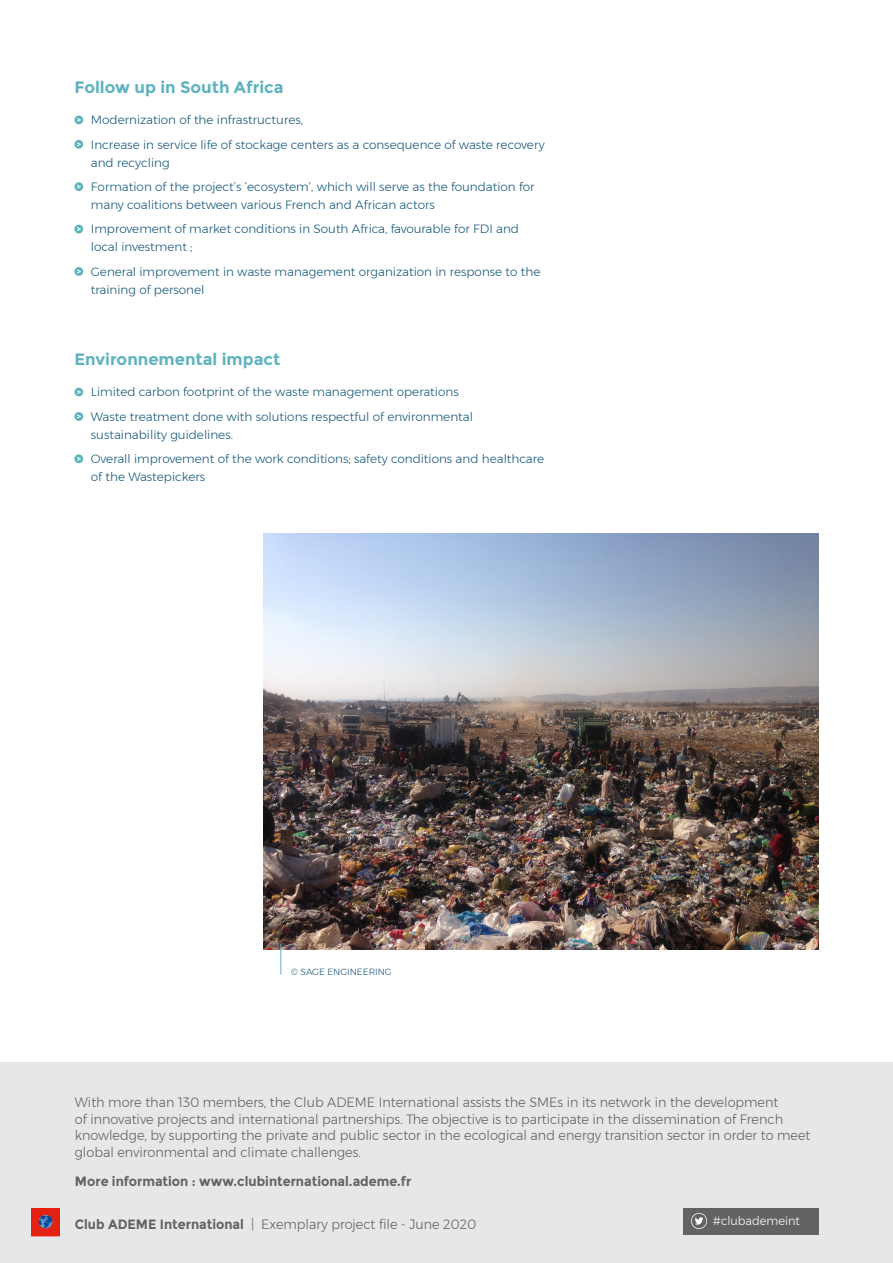
<style>
.page{position:relative;width:893px;height:1263px;background:#fff}
.page>*{position:absolute;margin:0;border:0;box-sizing:border-box;transform-origin:0 0}
.t1{font:700 16.5px "Montserrat";color:#5fb3be}
.t2{font:300 13.5px/16.5px "Montserrat";color:#636366;scale:.95 1}
.t3{font:700 13.5px "Montserrat";color:#636366;scale:.95 1}
.t4{font:300 12px/18px "Montserrat";color:#195a7b}
.t5{font:300 12px "Montserrat";color:#fff;scale:.95 1}
.t6{font:300 9px "Montserrat";color:#195a7b}
.s1{font-weight:700}
</style>
<div class="page">
<div style="left:0;top:1062px;width:893px;height:201px;background:#e6e7e9"></div>
<img style="left:31px;top:1208px;width:29px;height:28px">
<div style="left:683px;top:1208px;width:136px;height:27px;background:#636366"></div>
<svg style="left:691px;top:1213px;width:16px;height:16px"></svg>
<svg style="left:74px;top:115px;width:9px;height:9px"></svg>
<svg style="left:77px;top:118px;width:4px;height:4px"></svg>
<div style="left:74px;top:140px;width:9px;height:9px;background:#5fb3be;border-radius:50%"></div>
<svg style="left:77px;top:142px;width:4px;height:4px"></svg>
<svg style="left:74px;top:182px;width:9px;height:9px"></svg>
<div style="left:74px;top:225px;width:9px;height:8px;background:#5fb3be;border-radius:50%"></div>
<svg style="left:77px;top:227px;width:4px;height:4px"></svg>
<svg style="left:74px;top:267px;width:9px;height:9px"></svg>
<svg style="left:77px;top:269px;width:4px;height:4px"></svg>
<div style="left:74px;top:388px;width:9px;height:8px;background:#5fb3be;border-radius:50%"></div>
<svg style="left:77px;top:390px;width:4px;height:4px"></svg>
<svg style="left:74px;top:412px;width:9px;height:9px"></svg>
<svg style="left:77px;top:414px;width:4px;height:4px"></svg>
<svg style="left:74px;top:454px;width:9px;height:9px"></svg>
<svg style="left:77px;top:457px;width:4px;height:4px"></svg>
<img style="left:264px;top:534px;width:555px;height:416px">
<hr style="left:281px;top:944px;width:1px;height:31px;background:#5fb3be">
<p class="t1" style="left:74px;top:77px;width:211px">Follow up in South Africa</p>
<p class="t4" style="left:91px;top:111px;width:214px">Modernization of the infrastructures,</p>
<p class="t4" style="left:91px;top:135px;width:455px">Increase in service life of stockage centers as a consequence of waste recovery and recycling</p>
<p class="t4" style="left:91px;top:178px;width:445px">Formation of the project’s ‘ecosystem’, which will serve as the foundation for many coalitions between various French and African actors</p>
<p class="t4" style="left:91px;top:220px;width:430px">Improvement of market conditions in South Africa, favourable for FDI and local investment ;</p>
<p class="t4" style="left:91px;top:262px;width:451px">General improvement in waste management organization in response to the training of personel</p>
<p class="t1" style="left:74px;top:349px;width:207px">Environnemental impact</p>
<p class="t4" style="left:91px;top:383px;width:369px">Limited carbon footprint of the waste management operations</p>
<p class="t4" style="left:91px;top:407px;width:384px">Waste treatment done with solutions respectful of environmental sustainability guidelines.</p>
<p class="t4" style="left:91px;top:450px;width:455px">Overall improvement of the work conditions; safety conditions and healthcare of the Wastepickers</p>
<p class="t6" style="left:291px;top:965px;width:102px">© SAGE ENGINEERING</p>
<p class="t2" style="left:75px;top:1094px;width:742px">With more than 130 members, the Club ADEME International assists the SMEs in its network in the development</p>
<p class="t2" style="left:75px;top:1110px;width:776px">of innovative projects and international partnerships. The objective is to participate in the dissemination of French knowledge, by supporting the private and public sector in the ecological and energy transition sector in order to meet global environmental and climate challenges.</p>
<p class="t3" style="left:75px;top:1173px;width:356px">More information : www.clubinternational.ademe.fr</p>
<p class="t2" style="left:75px;top:1216px;width:424px"><span class="s1">Club ADEME International</span> | Exemplary project file - June 2020</p>
<p class="t5" style="left:713px;top:1211px;width:93px">#clubademeint</p>
</div>
